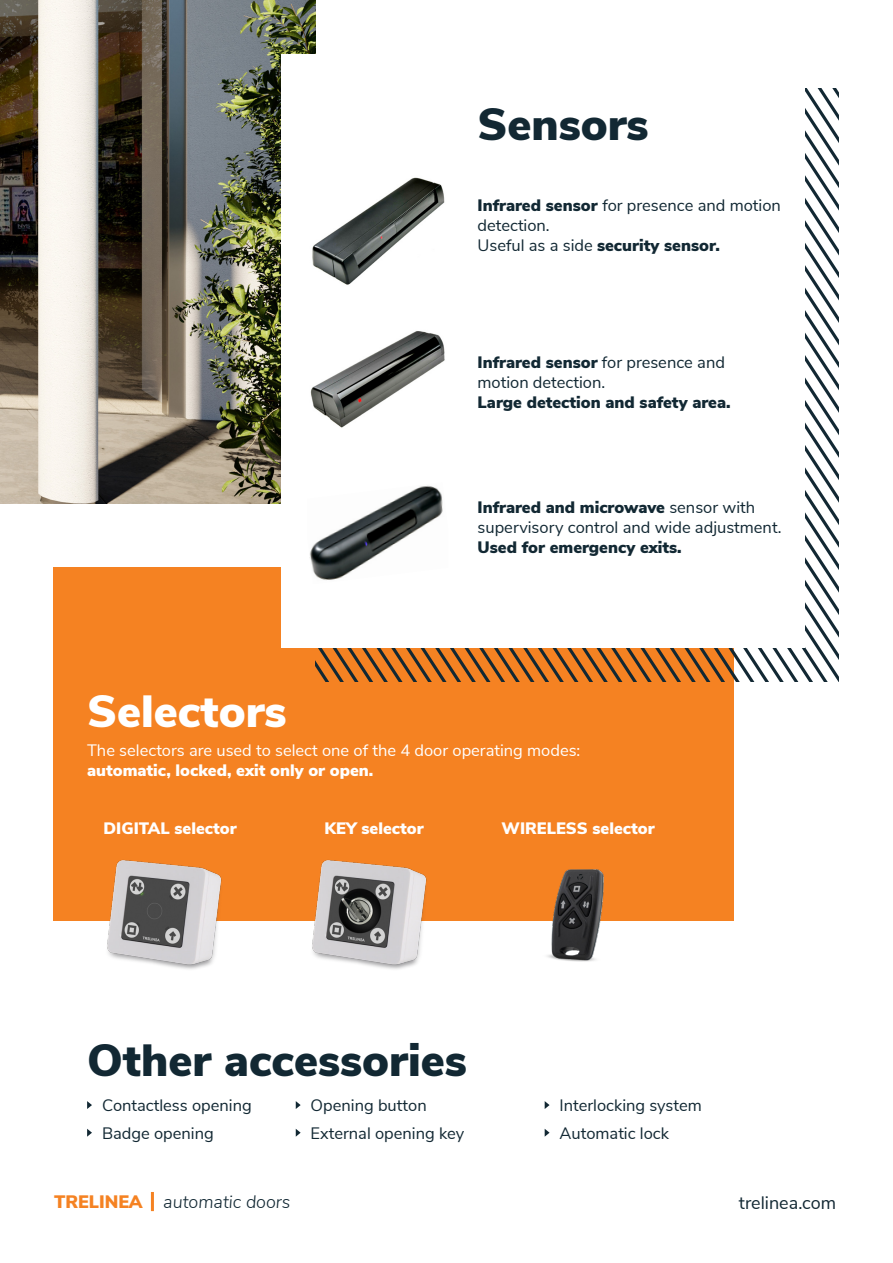
<style>
.page{position:relative;width:893px;height:1263px;background:#fff}
.page>*{position:absolute;margin:0;border:0;box-sizing:border-box;transform-origin:0 0}
.t1{font:900 45px "Nunito Sans";color:#122833}
.t2{font:900 45px "Nunito Sans";color:#fff}
.t3{font:italic 300 18px "Nunito Sans";color:#122833}
.t4{font:18px "Nunito Sans";color:#122833}
.t5{font:16.5px "Nunito Sans";color:#122833}
.t6{font:900 16.5px "Nunito Sans";color:#122833}
.t7{font:900 16.5px "Nunito Sans";color:#fff}
.t8{font:16.5px "Nunito Sans";color:#fff}
.s1{font-weight:900}
.s2{font-weight:400}
.s3{font-weight:900;font-style:normal;color:#f58222}
</style>
<div class="page">
<hr style="left:151px;top:1192px;width:3px;height:19px;background:#f58222">
<img style="left:0;top:0;width:315px;height:503px">
<svg style="left:87px;top:1101px;width:5px;height:8px"></svg>
<svg style="left:87px;top:1129px;width:5px;height:8px"></svg>
<svg style="left:545px;top:1129px;width:5px;height:8px"></svg>
<svg style="left:296px;top:1129px;width:5px;height:8px"></svg>
<svg style="left:296px;top:1101px;width:5px;height:8px"></svg>
<svg style="left:545px;top:1101px;width:5px;height:8px"></svg>
<div style="left:53px;top:567px;width:681px;height:354px;background:#f58222"></div>
<svg style="left:817px;top:88px;width:14px;height:594px"></svg>
<svg style="left:802px;top:88px;width:15px;height:594px"></svg>
<svg style="left:316px;top:648px;width:354px;height:34px"></svg>
<div style="left:282px;top:54px;width:523px;height:594px;background:#fff"></div>
<img style="left:312px;top:177px;width:133px;height:108px">
<img style="left:310px;top:331px;width:135px;height:97px">
<img style="left:309px;top:485px;width:134px;height:95px">
<img style="left:107px;top:860px;width:115px;height:109px">
<img style="left:312px;top:860px;width:115px;height:109px">
<img style="left:547px;top:869px;width:57px;height:93px">
<p class="t1" style="left:477px;top:91px;width:172px">Sensors</p>
<p class="t5" style="left:477px;top:193px;width:305px"><span class="s1">Infrared sensor</span> for presence and motion</p>
<p class="t5" style="left:477px;top:213px;width:74px">detection.</p>
<p class="t6" style="left:477px;top:233px;width:244px"><span class="s2">Useful as a side</span> security sensor.</p>
<p class="t6" style="left:477px;top:350px;width:249px">Infrared sensor <span class="s2">for presence and</span></p>
<p class="t5" style="left:477px;top:370px;width:129px">motion detection.</p>
<p class="t6" style="left:477px;top:390px;width:255px">Large detection and safety area.</p>
<p class="t2" style="left:87px;top:678px;width:201px">Selectors</p>
<p class="t6" style="left:477px;top:495px;width:279px">Infrared and microwave <span class="s2">sensor with</span></p>
<p class="t5" style="left:477px;top:515px;width:306px">supervisory control and wide adjustment.</p>
<p class="t6" style="left:477px;top:535px;width:206px">Used for emergency exits.</p>
<p class="t8" style="left:87px;top:738px;width:495px">The selectors are used to select one of the 4 door operating modes:</p>
<p class="t7" style="left:87px;top:758px;width:288px">automatic, locked, exit only or open.</p>
<p class="t7" style="left:104px;top:816px;width:135px">DIGITAL selector</p>
<p class="t7" style="left:325px;top:816px;width:101px">KEY selector</p>
<p class="t7" style="left:502px;top:816px;width:155px">WIRELESS selector</p>
<p class="t1" style="left:87px;top:1027px;width:381px">Other accessories</p>
<p class="t5" style="left:102px;top:1093px;width:151px">Contactless opening</p>
<p class="t5" style="left:102px;top:1121px;width:113px">Badge opening</p>
<p class="t5" style="left:560px;top:1121px;width:111px">Automatic lock</p>
<p class="t5" style="left:311px;top:1093px;width:118px">Opening button</p>
<p class="t5" style="left:560px;top:1093px;width:144px">Interlocking system</p>
<p class="t5" style="left:311px;top:1121px;width:155px">External opening key</p>
<p class="t3" style="left:54px;top:1189px;width:238px"><span class="s3">TRELINEA</span> automatic doors</p>
<p class="t4" style="left:739px;top:1189px;width:99px">trelinea.com</p>
</div>
